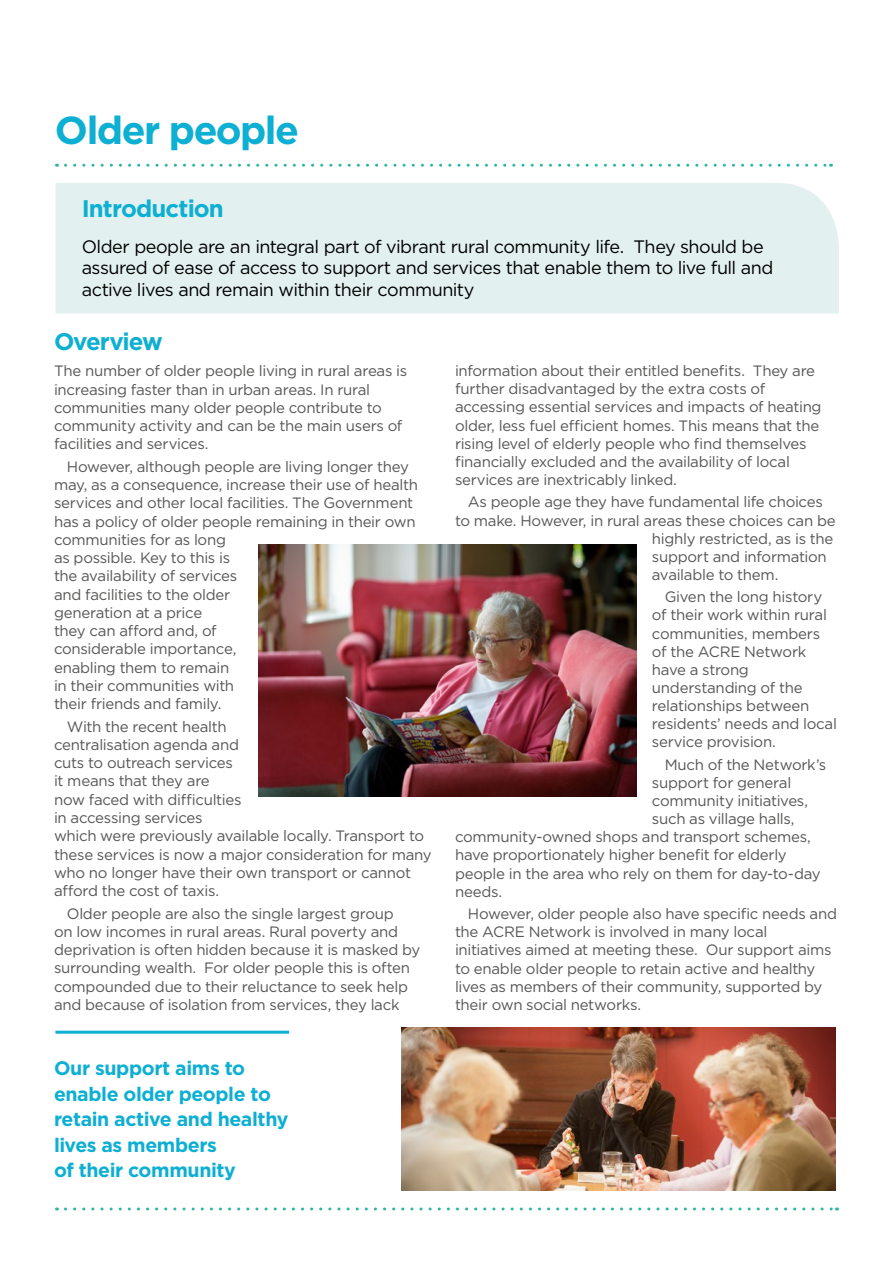
<style>
.page{position:relative;width:893px;height:1263px;background:#fff}
.page>*{position:absolute;margin:0;border:0;box-sizing:border-box;transform-origin:0 0}
.t1{font:700 39px "Gotham";letter-spacing:-.04em;color:#0dafd2}
.t2{font:700 24px "Gotham";letter-spacing:-.04em;color:#0dafd2}
.t3{font:700 19.5px/25.5px "Gotham";letter-spacing:-.02em;color:#0dafd2}
.t4{font:18px/21.6px "Gotham";letter-spacing:-.03em;color:#000}
.t5{font:15px/18.3px "Gotham";letter-spacing:-.02em;color:#565655}
</style>
<div class="page">
<svg style="left:65px;top:164px;width:766px;height:3px"></svg>
<svg style="left:65px;top:1207px;width:772px;height:3px"></svg>
<div style="left:56px;top:183px;width:783px;height:131px;background:#e2f1ef"></div>
<hr style="left:55px;top:1031px;width:234px;height:3px;background:#0dafd2">
<img style="left:258px;top:544px;width:379px;height:252px">
<img style="left:402px;top:1028px;width:434px;height:162px">
<h1 class="t1" style="left:55px;top:104px;width:245px">Older people</h1>
<h2 class="t2" style="left:82px;top:193px;width:144px">Introduction</h2>
<p class="t4" style="left:82px;top:235px;width:693px">Older people are an integral part of vibrant rural community life. They should be assured of ease of access to support and services that enable them to live full and active lives and remain within their community</p>
<h2 class="t2" style="left:54px;top:326px;width:110px">Overview</h2>
<p class="t5" style="left:54px;top:361px;width:355px">The number of older people living in rural areas is increasing faster than in urban areas. In rural communities many older people contribute to community activity and can be the main users of facilities and services.</p>
<p class="t5" style="left:54px;top:457px;width:365px;text-indent:13px">However, although people are living longer they may, as a consequence, increase their use of health services and other local facilities. The Government has a policy of older people remaining in their own communities for as long<br>as possible. Key to this is<br>the availability of services<br>and facilities to the older<br>generation at a price<br>they can afford and, of<br>considerable importance,<br>enabling them to remain<br>in their communities with<br>their friends and family.</p>
<p class="t5" style="left:54px;top:717px;width:379px;text-indent:13px">With the recent health<br>centralisation agenda and<br>cuts to outreach services<br>it means that they are<br>now faced with difficulties<br>in accessing services<br>which were previously available locally. Transport to these services is now a major consideration for many who no longer have their own transport or cannot afford the cost of taxis.</p>
<p class="t5" style="left:54px;top:904px;width:368px;text-indent:13px">Older people are also the single largest group<br>on low incomes in rural areas. Rural poverty and deprivation is often hidden because it is masked by surrounding wealth. For older people this is often compounded due to their reluctance to seek help and because of isolation from services, they lack</p>
<h3 class="t3" style="left:54px;top:1055px;width:236px">Our support aims to enable older people to retain active and healthy lives as members<br>of their community</h3>
<p class="t5" style="left:455px;top:361px;width:368px">information about their entitled benefits. They are further disadvantaged by the extra costs of accessing essential services and impacts of heating older, less fuel efficient homes. This means that the rising level of elderly people who find themselves financially excluded and the availability of local services are inextricably linked.</p>
<p class="t5" style="left:468px;top:493px;width:357px">As people age they have fundamental life choices</p>
<p class="t5" style="left:455px;top:511px;width:382px">to make. However, in rural areas these choices can be</p>
<p class="t5" style="left:652px;top:529px;width:183px">highly restricted, as is the</p>
<p class="t5" style="left:652px;top:547px;width:176px">support and information</p>
<p class="t5" style="left:652px;top:565px;width:128px">available to them.</p>
<p class="t5" style="left:652px;top:588px;width:187px;text-indent:13px">Given the long history of their work within rural communities, members of the ACRE Network have a strong understanding of the relationships between residents’ needs and local service provision.</p>
<p class="t5" style="left:665px;top:755px;width:163px">Much of the Network’s</p>
<p class="t5" style="left:652px;top:773px;width:141px">support for general</p>
<p class="t5" style="left:652px;top:791px;width:158px">community initiatives,</p>
<p class="t5" style="left:652px;top:809px;width:144px">such as village halls,</p>
<p class="t5" style="left:455px;top:827px;width:357px">community-owned shops and transport schemes,</p>
<p class="t5" style="left:455px;top:846px;width:333px">have proportionately higher benefit for elderly</p>
<p class="t5" style="left:455px;top:864px;width:367px">people in the area who rely on them for day-to-day</p>
<p class="t5" style="left:455px;top:882px;width:49px">needs.</p>
<p class="t5" style="left:455px;top:904px;width:384px;text-indent:13px">However, older people also have specific needs and the ACRE Network is involved in many local initiatives aimed at meeting these. Our support aims to enable older people to retain active and healthy lives as members of their community, supported by their own social networks.</p>
</div>
